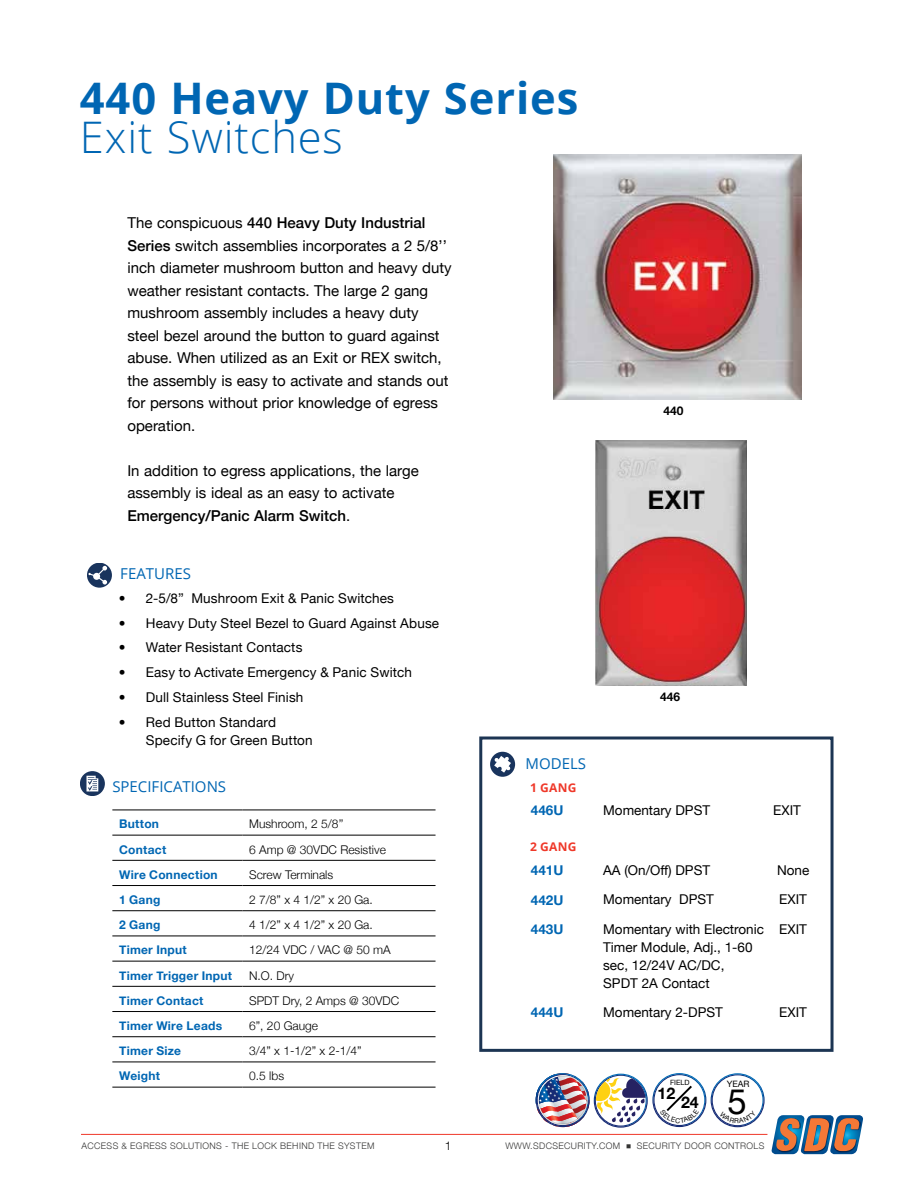
<style>
.page{position:relative;width:918px;height:1188px;background:#fff}
.page>*{position:absolute;margin:0;border:0;box-sizing:border-box;transform-origin:0 0}
.t1{font:700 43.5px "Open Sans";letter-spacing:.02em;color:#0066b3}
.t2{font:300 43.5px "Open Sans";letter-spacing:.02em;color:#0066b3}
.t3{font:34.65px "Helvetica Neue";color:#000}
.t4{font:700 16.05px "Helvetica Neue";color:#000}
.t5{font:15px/22.5px "Helvetica Neue";color:#000}
.t6{font:15px "Open Sans";color:#0066b3}
.t7{font:13.5px/18px "Helvetica Neue";letter-spacing:.005em;color:#000}
.t8{font:700 13.5px "Helvetica Neue";color:#0066b3}
.t9{font:300 12px "Helvetica Neue";color:#000}
.t10{font:700 12px "Helvetica Neue";letter-spacing:.02em;color:#0066b3}
.t11{font:700 12px "Open Sans";letter-spacing:.03em;color:#ef3829}
.t12{font:700 12px "Helvetica Neue";color:#000}
.t13{font:300 9px "Helvetica Neue";letter-spacing:.04em;color:#343433}
.t14{font:8.7px "Helvetica Neue";color:#000}
.t15{font:7.2px "Helvetica Neue";color:#000}
.s1{font-weight:500}
.s2{font-weight:300}
</style>
<div class="page">
<hr style="left:81px;top:1134px;width:686px;height:1px;background:#ef3829">
<svg style="left:771px;top:1115px;width:92px;height:39px;background:#857f81"></svg>
<div style="left:479px;top:736px;width:355px;height:316px;border:3px solid #1c3553"></div>
<img style="left:553px;top:154px;width:248px;height:246px">
<img style="left:596px;top:440px;width:151px;height:246px">
<div style="left:87px;top:563px;width:25px;height:25px;background:#19345d;border-radius:12px"></div>
<svg style="left:88px;top:566px;width:19px;height:19px"></svg>
<svg style="left:490px;top:752px;width:25px;height:25px"></svg>
<svg style="left:80px;top:771px;width:25px;height:25px"></svg>
<svg style="left:87px;top:776px;width:11px;height:15px"></svg>
<hr style="left:112px;top:810px;width:130px;height:1px;background:#000">
<hr style="left:242px;top:810px;width:194px;height:1px;background:#000">
<hr style="left:112px;top:835px;width:130px;height:1px;background:#000">
<hr style="left:242px;top:835px;width:194px;height:1px;background:#000">
<hr style="left:112px;top:860px;width:130px;height:1px;background:#000">
<hr style="left:242px;top:860px;width:194px;height:1px;background:#000">
<hr style="left:112px;top:885px;width:130px;height:1px;background:#000">
<hr style="left:242px;top:885px;width:194px;height:1px;background:#000">
<hr style="left:112px;top:910px;width:130px;height:1px;background:#000">
<hr style="left:242px;top:910px;width:194px;height:1px;background:#000">
<hr style="left:112px;top:936px;width:130px;height:1px;background:#000">
<hr style="left:242px;top:936px;width:194px;height:1px;background:#000">
<hr style="left:112px;top:961px;width:130px;height:1px;background:#000">
<hr style="left:242px;top:961px;width:194px;height:1px;background:#000">
<hr style="left:112px;top:986px;width:130px;height:1px;background:#000">
<hr style="left:242px;top:986px;width:194px;height:1px;background:#000">
<hr style="left:112px;top:1011px;width:130px;height:1px;background:#000">
<hr style="left:242px;top:1011px;width:194px;height:1px;background:#000">
<hr style="left:112px;top:1036px;width:130px;height:1px;background:#000">
<hr style="left:242px;top:1036px;width:194px;height:1px;background:#000">
<hr style="left:112px;top:1062px;width:130px;height:1px;background:#000">
<hr style="left:242px;top:1062px;width:194px;height:1px;background:#000">
<hr style="left:112px;top:1087px;width:130px;height:1px;background:#000">
<hr style="left:242px;top:1087px;width:194px;height:1px;background:#000">
<svg style="left:536px;top:1073px;width:229px;height:55px"></svg>
<h1 class="t1" style="left:80px;top:67px;width:500px">440 Heavy Duty Series</h1>
<h1 class="t2" style="left:80px;top:107px;width:265px">Exit Switches</h1>
<p class="t5" style="left:127px;top:213px;width:326px">The conspicuous <span class="s1">440 Heavy Duty Industrial Series</span> switch assemblies incorporates a 2 5/8’’ inch diameter mushroom button and heavy duty weather resistant contacts. The large 2 gang mushroom assembly includes a heavy duty steel bezel around the button to guard against abuse. When utilized as an Exit or REX switch, the assembly is easy to activate and stands out for persons without prior knowledge of egress operation.</p>
<p class="t5" style="left:127px;top:460px;width:293px">In addition to egress applications, the large assembly is ideal as an easy to activate<br><span class="s1">Emergency/Panic Alarm Switch</span>.</p>
<p class="t6" style="left:120px;top:564px;width:72px">FEATURES</p>
<p class="t7" style="left:119px;top:590px;width:277px"><span class="s2">•</span> 2-5/8” Mushroom Exit &amp; Panic Switches</p>
<p class="t7" style="left:119px;top:615px;width:322px"><span class="s2">•</span> Heavy Duty Steel Bezel to Guard Against Abuse</p>
<p class="t7" style="left:119px;top:639px;width:185px"><span class="s2">•</span> Water Resistant Contacts</p>
<p class="t7" style="left:119px;top:664px;width:295px"><span class="s2">•</span> Easy to Activate Emergency &amp; Panic Switch</p>
<p class="t7" style="left:119px;top:689px;width:186px"><span class="s2">•</span> Dull Stainless Steel Finish</p>
<p class="t7" style="left:146px;top:714px;width:168px;text-indent:-27px"><span class="s2">•</span> Red Button Standard<br>Specify G for Green Button</p>
<p class="t6" style="left:526px;top:753px;width:62px">MODELS</p>
<p class="t12" style="left:663px;top:402px;width:22px">440</p>
<p class="t12" style="left:660px;top:688px;width:22px">446</p>
<p class="t6" style="left:112px;top:776px;width:115px">SPECIFICATIONS</p>
<p class="t10" style="left:119px;top:815px;width:41px">Button</p>
<p class="t9" style="left:249px;top:814px;width:96px">Mushroom, 2 5/8’’</p>
<p class="t10" style="left:119px;top:840px;width:49px">Contact</p>
<p class="t9" style="left:249px;top:840px;width:138px">6 Amp @ 30VDC Resistive</p>
<p class="t10" style="left:119px;top:865px;width:100px">Wire Connection</p>
<p class="t9" style="left:249px;top:865px;width:86px">Screw Terminals</p>
<p class="t10" style="left:119px;top:890px;width:43px">1 Gang</p>
<p class="t9" style="left:249px;top:890px;width:125px">2 7/8” x 4 1/2” x 20 Ga.</p>
<p class="t10" style="left:119px;top:915px;width:43px">2 Gang</p>
<p class="t9" style="left:249px;top:915px;width:125px">4 1/2” x 4 1/2” x 20 Ga.</p>
<p class="t10" style="left:119px;top:941px;width:69px">Timer Input</p>
<p class="t9" style="left:249px;top:940px;width:143px">12/24 VDC / VAC @ 50 mA</p>
<p class="t10" style="left:119px;top:966px;width:115px">Timer Trigger Input</p>
<p class="t9" style="left:249px;top:966px;width:46px">N.O. Dry</p>
<p class="t10" style="left:119px;top:991px;width:86px">Timer Contact</p>
<p class="t9" style="left:249px;top:991px;width:152px">SPDT Dry, 2 Amps @ 30VDC</p>
<p class="t10" style="left:119px;top:1016px;width:105px">Timer Wire Leads</p>
<p class="t9" style="left:249px;top:1016px;width:70px">6”, 20 Gauge</p>
<p class="t10" style="left:119px;top:1041px;width:63px">Timer Size</p>
<p class="t9" style="left:249px;top:1041px;width:114px">3/4” x 1-1/2” x 2-1/4”</p>
<p class="t10" style="left:119px;top:1067px;width:42px">Weight</p>
<p class="t9" style="left:249px;top:1066px;width:36px">0.5 lbs</p>
<p class="t13" style="left:82px;top:1139px;width:294px">ACCESS &amp; EGRESS SOLUTIONS - THE LOCK BEHIND THE SYSTEM</p>
<p class="t9" style="left:445px;top:1136px;width:8px">1</p>
<p class="t11" style="left:530px;top:779px;width:48px">1 GANG</p>
<p class="t8" style="left:531px;top:800px;width:34px">446U</p>
<p class="t7" style="left:603px;top:802px;width:109px">Momentary DPST</p>
<p class="t7" style="left:773px;top:802px;width:29px">EXIT</p>
<p class="t11" style="left:530px;top:839px;width:48px">2 GANG</p>
<p class="t8" style="left:531px;top:860px;width:34px">441U</p>
<p class="t7" style="left:603px;top:862px;width:109px">AA (On/Off) DPST</p>
<p class="t7" style="left:777px;top:862px;width:34px">None</p>
<p class="t8" style="left:531px;top:889px;width:34px">442U</p>
<p class="t7" style="left:603px;top:891px;width:112px">Momentary DPST</p>
<p class="t7" style="left:779px;top:891px;width:29px">EXIT</p>
<p class="t8" style="left:531px;top:919px;width:34px">443U</p>
<p class="t7" style="left:603px;top:921px;width:162px">Momentary with Electronic<br>Timer Module, Adj., 1-60 sec, 12/24V AC/DC,<br>SPDT 2A Contact</p>
<p class="t7" style="left:779px;top:921px;width:29px">EXIT</p>
<p class="t8" style="left:531px;top:1002px;width:34px">444U</p>
<p class="t7" style="left:603px;top:1004px;width:121px">Momentary 2-DPST</p>
<p class="t7" style="left:779px;top:1004px;width:29px">EXIT</p>
<p class="t15" style="left:670px;top:1077px;width:21px">FIELD</p>
<p class="t4" style="left:658px;top:1080px;width:19px">12</p>
<p class="t4" style="left:681px;top:1090px;width:19px">24</p>
<p class="t14" style="left:727px;top:1078px;width:24px">YEAR</p>
<h2 class="t3" style="left:728px;top:1076px;width:21px">5</h2>
<p class="t13" style="left:505px;top:1139px;width:261px">WWW.SDCSECURITY.COM <sup>■</sup> SECURITY DOOR CONTROLS</p>
</div>
